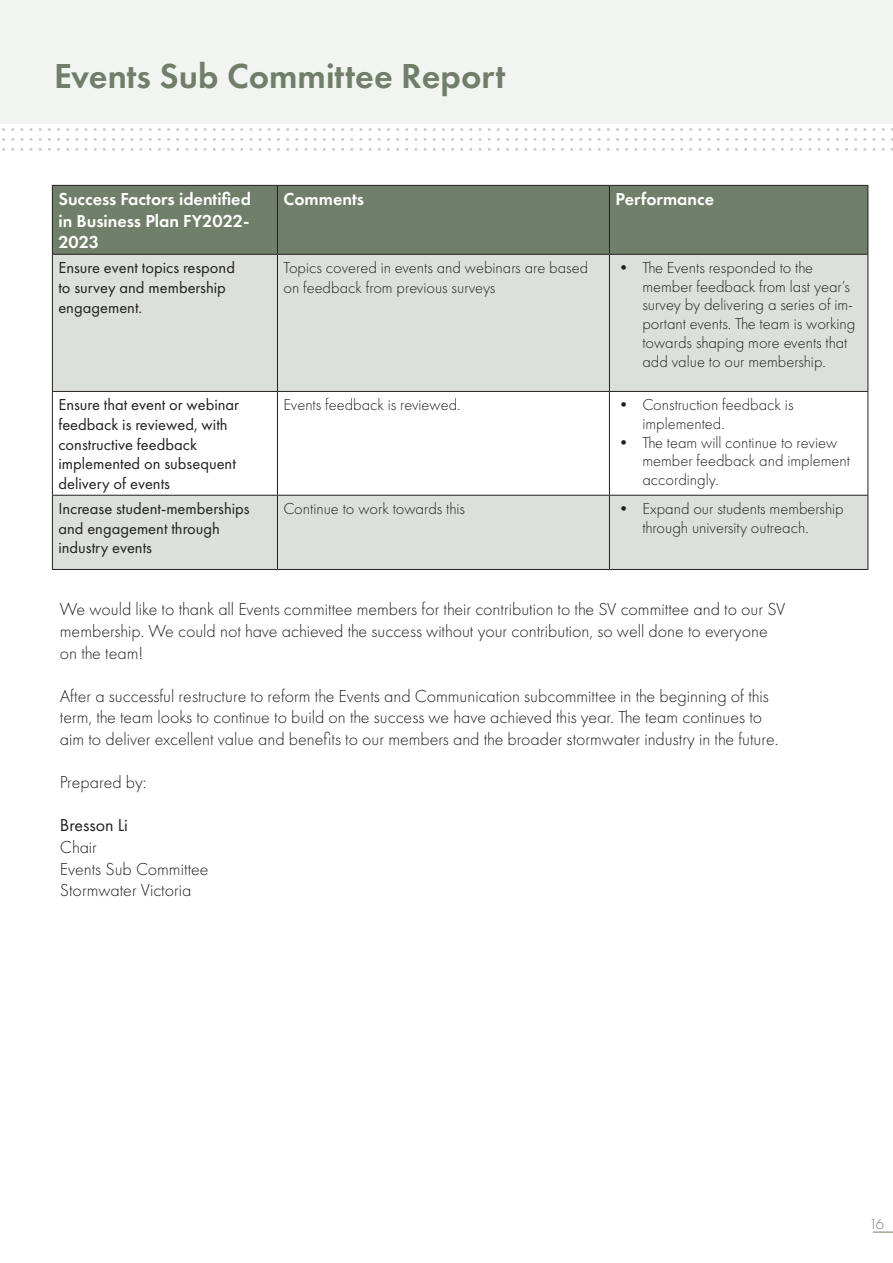
<style>
.page{position:relative;width:893px;height:1263px;background:#fff}
.page>*{position:absolute;margin:0;border:0;box-sizing:border-box;transform-origin:0 0}
.t1{font:600 36px "Futura PT";color:#707f69}
.t2{font:300 18px/21.6px "Futura PT";color:#231f20}
.t3{font:600 18px/21.6px "Futura PT";color:#fff;text-align:justify}
.t4{font:18px "Futura PT";color:#231f20}
.t5{font:300 16.5px/18.8px "Futura PT";color:#231f20}
.t6{font:16.5px/19.8px "Futura PT";color:#231f20}
.t7{font:300 15px "Futura PT";color:#707f69}
</style>
<div class="page">
<svg style="left:873px;top:1232px;width:20px;height:1px"></svg>
<div style="left:53px;top:186px;width:815px;height:68px;background:#707f69"></div>
<svg style="left:53px;top:255px;width:815px;height:314px;fill:#dbe1da"></svg>
<hr style="left:52px;top:185px;width:225px;height:1px;background:#231f20">
<hr style="left:52px;top:186px;width:1px;height:68px;background:#231f20">
<hr style="left:277px;top:185px;width:332px;height:1px;background:#231f20">
<hr style="left:277px;top:186px;width:1px;height:68px;background:#231f20">
<hr style="left:609px;top:185px;width:259px;height:1px;background:#231f20">
<hr style="left:609px;top:186px;width:1px;height:68px;background:#231f20">
<hr style="left:868px;top:186px;width:1px;height:68px;background:#231f20">
<hr style="left:52px;top:254px;width:225px;height:1px;background:#231f20">
<hr style="left:52px;top:255px;width:1px;height:136px;background:#231f20">
<hr style="left:277px;top:254px;width:332px;height:1px;background:#231f20">
<hr style="left:277px;top:255px;width:1px;height:136px;background:#231f20">
<hr style="left:609px;top:254px;width:259px;height:1px;background:#231f20">
<hr style="left:609px;top:255px;width:1px;height:136px;background:#231f20">
<hr style="left:868px;top:255px;width:1px;height:136px;background:#231f20">
<hr style="left:52px;top:391px;width:225px;height:1px;background:#231f20">
<hr style="left:52px;top:392px;width:1px;height:103px;background:#231f20">
<hr style="left:277px;top:391px;width:332px;height:1px;background:#231f20">
<hr style="left:277px;top:392px;width:1px;height:103px;background:#231f20">
<hr style="left:609px;top:391px;width:259px;height:1px;background:#231f20">
<hr style="left:609px;top:392px;width:1px;height:103px;background:#231f20">
<hr style="left:868px;top:392px;width:1px;height:103px;background:#231f20">
<hr style="left:52px;top:495px;width:225px;height:1px;background:#231f20">
<hr style="left:52px;top:496px;width:1px;height:73px;background:#231f20">
<hr style="left:277px;top:495px;width:332px;height:1px;background:#231f20">
<hr style="left:277px;top:496px;width:1px;height:73px;background:#231f20">
<hr style="left:609px;top:495px;width:259px;height:1px;background:#231f20">
<hr style="left:609px;top:496px;width:1px;height:73px;background:#231f20">
<hr style="left:868px;top:496px;width:1px;height:73px;background:#231f20">
<hr style="left:52px;top:569px;width:225px;height:1px;background:#231f20">
<hr style="left:277px;top:569px;width:332px;height:1px;background:#231f20">
<hr style="left:609px;top:569px;width:259px;height:1px;background:#231f20">
<svg style="left:2px;top:128px;width:891px;height:3px"></svg>
<svg style="left:2px;top:138px;width:891px;height:3px"></svg>
<svg style="left:2px;top:148px;width:891px;height:3px"></svg>
<div style="left:0;top:0;width:893px;height:124px;background:#f2f4f1"></div>
<p class="t1" style="left:54px;top:53px;width:453px">Events Sub Committee Report</p>
<p class="t3" style="left:58px;top:188px;width:194px">Success Factors identified in Business Plan FY2022- 2023</p>
<p class="t3" style="left:283px;top:188px;width:82px">Comments</p>
<p class="t3" style="left:615px;top:188px;width:100px">Performance</p>
<p class="t6" style="left:58px;top:257px;width:178px">Ensure event topics respond to survey and membership engagement.</p>
<p class="t5" style="left:283px;top:258px;width:306px;line-height:19.8px">Topics covered in events and webinars are based on feedback from previous surveys</p>
<p class="t5" style="left:642px;top:258px;width:215px;text-indent:-27px">• The Events responded to the member feedback from last year’s survey by delivering a series of im&shy;portant events. The team is working towards shaping more events that add value to our membership.</p>
<p class="t6" style="left:58px;top:394px;width:182px">Ensure that event or webinar feedback is reviewed, with constructive feedback implemented on subsequent delivery of events</p>
<p class="t5" style="left:283px;top:395px;width:179px">Events feedback is reviewed.</p>
<p class="t5" style="left:642px;top:395px;width:153px;text-indent:-27px">• Construction feedback is implemented.</p>
<p class="t5" style="left:642px;top:433px;width:209px;text-indent:-27px">• The team will continue to review member feedback and implement accordingly.</p>
<p class="t6" style="left:58px;top:498px;width:193px">Increase student-memberships and engagement through industry events</p>
<p class="t5" style="left:283px;top:499px;width:183px">Continue to work towards this</p>
<p class="t5" style="left:615px;top:499px;width:230px;text-align:center">• Expand our students membership through university outreach.</p>
<p class="t2" style="left:60px;top:599px;width:727px">We would like to thank all Events committee members for their contribution to the SV committee and to our SV membership. We could not have achieved the success without your contribution, so well done to everyone on the team!</p>
<p class="t2" style="left:60px;top:685px;width:720px">After a successful restructure to reform the Events and Communication subcommittee in the beginning of this term, the team looks to continue to build on the success we have achieved this year. The team continues to aim to deliver excellent value and benefits to our members and the broader stormwater industry in the future.</p>
<p class="t2" style="left:60px;top:772px;width:88px">Prepared by:</p>
<p class="t4" style="left:60px;top:815px;width:70px">Bresson Li</p>
<p class="t2" style="left:60px;top:836px;width:39px">Chair</p>
<p class="t2" style="left:60px;top:858px;width:150px">Events Sub Committee</p>
<p class="t2" style="left:60px;top:880px;width:133px">Stormwater Victoria</p>
<p class="t7" style="left:869px;top:1215px;width:16px">16</p>
</div>
